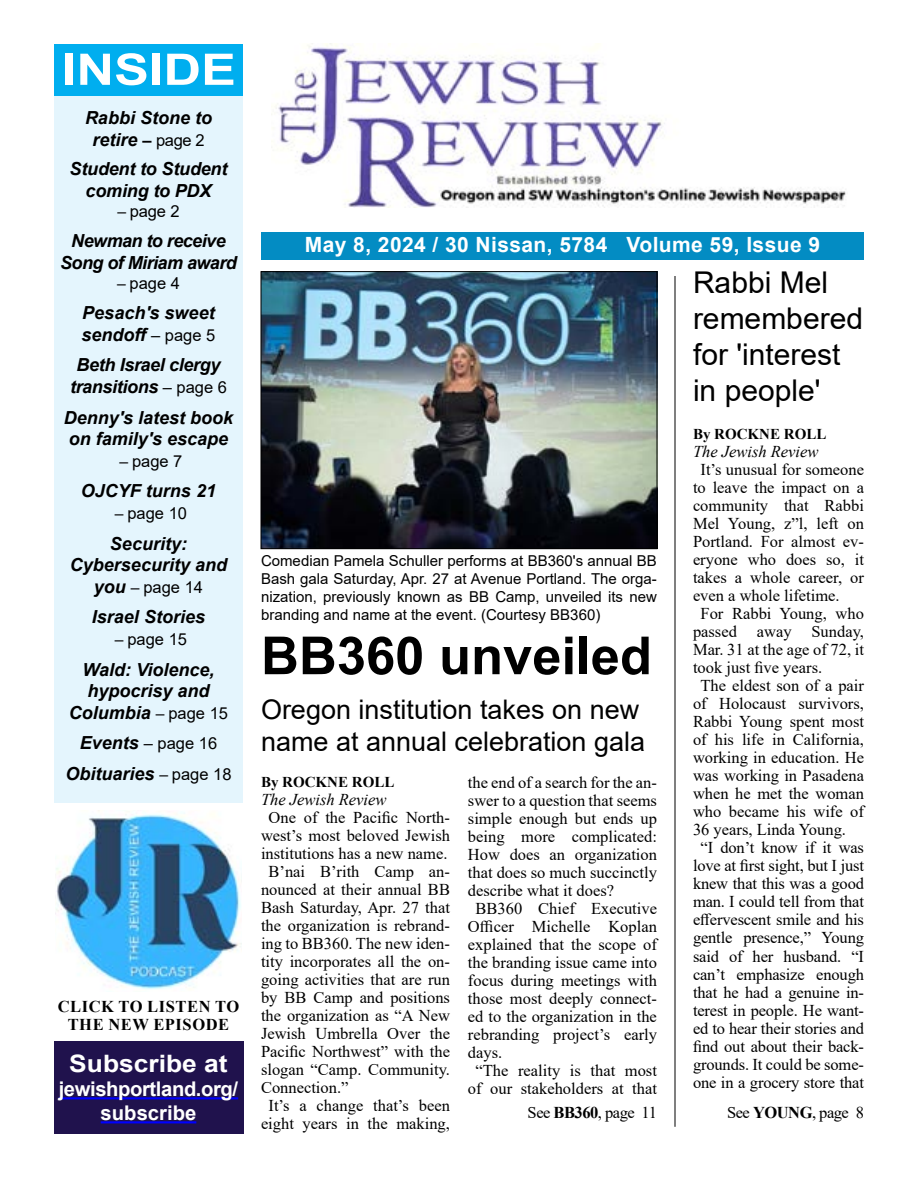
<style>
.page{position:relative;width:918px;height:1188px;background:#fff}
.page>*{position:absolute;margin:0;border:0;box-sizing:border-box;transform-origin:0 0}
.t1{font:700 52.5px "Arial";color:#000}
.t2{font:700 43.5px "Arial";color:#fff;scale:1.2 1}
.t3{font:30px/36px "Arial";color:#000}
.t4{font:27px/32.4px "Arial";color:#000}
.t5{font:700 24px "Arial";color:#fff;scale:1.1 1}
.t6{font:700 21px "Arial";letter-spacing:.02em;color:#fff}
.t7{font:700 20.25px/24px "Arial";letter-spacing:-.02em;color:#fff;text-align:center}
.t8{font:italic 700 18px/21.6px "Arial";color:#000;text-align:center}
.t9{font:italic 700 18px/21.6px "Arial";letter-spacing:-.02em;color:#000;text-align:center}
.t10{font:italic 700 18px/21.6px "Arial";letter-spacing:-.03em;color:#000;text-align:center}
.t11{font:16.5px "Times New Roman";color:#000}
.t12{font:16.5px "Arial";color:#000}
.t13{font:italic 16.5px "Times New Roman";color:#000}
.t14{font:700 16.5px/18px "Times New Roman";letter-spacing:.035em;color:#000;text-align:center}
.t15{font:16.5px "Times New Roman";letter-spacing:-.03em;color:#000}
.t16{font:15px/18px "Arial";color:#000;text-align:justify}
.t17{font:700 15px "Times New Roman";color:#000}
.s1{font-size:16.5px}
.s2{font-weight:400;font-style:normal;font-size:16.5px}
.s3{font-size:15.75px}
.s4{font-weight:700;font-style:italic;font-size:18px}
.s5{font-weight:400;font-style:normal;font-size:15.75px}
.s6{font-weight:700}
</style>
<div class="page">
<div style="left:54px;top:95px;width:189px;height:708px;background:#e4f5fd"></div>
<div style="left:261px;top:232px;width:603px;height:28px;background:#038cc3"></div>
<div style="left:54px;top:44px;width:189px;height:52px;background:#00aeef"></div>
<div style="left:54px;top:1041px;width:189px;height:93px;background:#20124d"></div>
<hr style="left:59px;top:1097px;width:179px;height:2px;background:#00f">
<hr style="left:101px;top:1121px;width:95px;height:2px;background:#00f">
<img style="left:271px;top:44px;width:575px;height:164px">
<img style="left:56px;top:810px;width:185px;height:180px">
<img style="left:263px;top:273px;width:392px;height:274px">
<div style="left:261px;top:271px;width:396px;height:278px;border:1px solid #000"></div>
<hr style="left:675px;top:276px;width:1px;height:851px;background:#000">
<h2 class="t2" style="left:62px;top:39px;width:147px">INSIDE</h2>
<p class="t8" style="left:85px;top:108px;width:129px">Rabbi Stone to retire <span class="s1">–</span> <span class="s2">page 2</span></p>
<p class="t8" style="left:70px;top:159px;width:159px">Student to Student coming to PDX</p>
<p class="t12" style="left:117px;top:199px;width:64px"><span class="s3">–</span> page 2</p>
<p class="t10" style="left:60px;top:231px;width:178px">Newman to receive<br>Song of Miriam award</p>
<p class="t12" style="left:117px;top:271px;width:64px"><span class="s3">–</span> page 4</p>
<p class="t8" style="left:82px;top:303px;width:135px;text-align:left">Pesach's sweet sendoff <span class="s2">– page 5</span></p>
<p class="t9" style="left:70px;top:355px;width:158px">Beth Israel clergy transitions <span class="s2">– page 6</span></p>
<p class="t8" style="left:64px;top:407px;width:171px;text-align:left">Denny's latest book on family's escape</p>
<p class="t12" style="left:120px;top:450px;width:64px"><span class="s3">–</span> page 7</p>
<p class="t8" style="left:81px;top:481px;width:137px">OJCYF turns 21</p>
<p class="t12" style="left:115px;top:502px;width:74px"><span class="s3">–</span> page 10</p>
<p class="t8" style="left:70px;top:533px;width:159px">Security:<br>Cybersecurity and</p>
<p class="t12" style="left:94px;top:576px;width:111px"><span class="s4">you</span> <span class="s3">–</span> page 14</p>
<p class="t8" style="left:92px;top:607px;width:115px">Israel Stories</p>
<p class="t12" style="left:115px;top:628px;width:74px"><span class="s3">–</span> page 15</p>
<p class="t8" style="left:69px;top:659px;width:161px">Wald: Violence, hypocrisy and<br>Columbia <span class="s5">–</span> <span class="s2">page 15</span></p>
<p class="t12" style="left:80px;top:732px;width:139px"><span class="s4">Events</span> – page 16</p>
<p class="t8" style="left:65px;top:763px;width:168px">Obituaries <span class="s5">–</span> <span class="s2">page 18</span></p>
<p class="t14" style="left:58px;top:997px;width:183px">CLICK TO LISTEN TO<br>THE NEW EPISODE</p>
<h3 class="t5" style="left:69px;top:1047px;width:146px">Subscribe at</h3>
<p class="t7" style="left:59px;top:1077px;width:181px">jewishportland.org/ subscribe</p>
<p class="t6" style="left:305px;top:230px;width:517px">May 8, 2024 / 30 Nissan, 5784 Volume 59, Issue 9</p>
<h3 class="t3" style="left:693px;top:265px;width:172px">Rabbi Mel remembered for 'interest in people'</h3>
<p class="t17" style="left:693px;top:424px;width:135px">By ROCKNE ROLL</p>
<p class="t13" style="left:693px;top:441px;width:127px">The Jewish Review</p>
<p class="t11" style="left:701px;top:458px;width:165px">It’s unusual for someone</p>
<p class="t11" style="left:693px;top:476px;width:173px">to leave the impact on a</p>
<p class="t11" style="left:693px;top:494px;width:173px">community that Rabbi</p>
<p class="t11" style="left:693px;top:512px;width:172px">Mel Young, z”l, left on</p>
<p class="t11" style="left:693px;top:530px;width:173px">Portland. For almost ev-</p>
<p class="t11" style="left:693px;top:548px;width:172px">eryone who does so, it</p>
<p class="t11" style="left:693px;top:566px;width:172px">takes a whole career, or</p>
<p class="t11" style="left:693px;top:584px;width:148px">even a whole lifetime.</p>
<p class="t11" style="left:701px;top:602px;width:165px">For Rabbi Young, who</p>
<p class="t11" style="left:693px;top:620px;width:172px">passed away Sunday,</p>
<p class="t11" style="left:693px;top:638px;width:173px">Mar. 31 at the age of 72, it</p>
<p class="t11" style="left:693px;top:656px;width:131px">took just five years.</p>
<p class="t11" style="left:701px;top:674px;width:165px">The eldest son of a pair</p>
<p class="t11" style="left:693px;top:692px;width:173px">of Holocaust survivors,</p>
<p class="t11" style="left:693px;top:710px;width:173px">Rabbi Young spent most</p>
<p class="t11" style="left:693px;top:728px;width:173px">of his life in California,</p>
<p class="t11" style="left:693px;top:746px;width:173px">working in education. He</p>
<p class="t11" style="left:693px;top:764px;width:173px">was working in Pasadena</p>
<p class="t11" style="left:693px;top:782px;width:173px">when he met the woman</p>
<p class="t11" style="left:693px;top:800px;width:173px">who became his wife of</p>
<p class="t11" style="left:693px;top:818px;width:155px">36 years, Linda Young.</p>
<p class="t11" style="left:701px;top:836px;width:165px">“I don’t know if it was</p>
<p class="t11" style="left:693px;top:854px;width:173px">love at first sight, but I just</p>
<p class="t11" style="left:693px;top:872px;width:173px">knew that this was a good</p>
<p class="t11" style="left:693px;top:890px;width:173px">man. I could tell from that</p>
<p class="t11" style="left:693px;top:908px;width:173px">effervescent smile and his</p>
<p class="t11" style="left:693px;top:926px;width:173px">gentle presence,” Young</p>
<p class="t11" style="left:693px;top:944px;width:173px">said of her husband. “I</p>
<p class="t11" style="left:693px;top:962px;width:173px">can’t emphasize enough</p>
<p class="t11" style="left:693px;top:980px;width:173px">that he had a genuine in-</p>
<p class="t11" style="left:693px;top:998px;width:173px">terest in people. He want-</p>
<p class="t11" style="left:693px;top:1016px;width:173px">ed to hear their stories and</p>
<p class="t11" style="left:693px;top:1034px;width:173px">find out about their back-</p>
<p class="t11" style="left:693px;top:1052px;width:172px">grounds. It could be some-</p>
<p class="t11" style="left:693px;top:1070px;width:173px">one in a grocery store that</p>
<p class="t16" style="left:261px;top:552px;width:397px">Comedian Pamela Schuller performs at BB360's annual BB Bash gala Saturday, Apr. 27 at Avenue Portland. The orga&shy;nization, previously known as BB Camp, unveiled its new branding and name at the event. (Courtesy BB360)</p>
<h1 class="t1" style="left:261px;top:619px;width:392px">BB360 unveiled</h1>
<h3 class="t4" style="left:261px;top:693px;width:386px">Oregon institution takes on new name at annual celebration gala</h3>
<p class="t17" style="left:261px;top:771px;width:135px">By ROCKNE ROLL</p>
<p class="t13" style="left:261px;top:788px;width:127px">The Jewish Review</p>
<p class="t11" style="left:269px;top:806px;width:183px">One of the Pacific North-</p>
<p class="t11" style="left:261px;top:824px;width:191px">west’s most beloved Jewish</p>
<p class="t11" style="left:261px;top:842px;width:188px">institutions has a new name.</p>
<p class="t11" style="left:269px;top:860px;width:183px">B’nai B’rith Camp an-</p>
<p class="t11" style="left:261px;top:878px;width:191px">nounced at their annual BB</p>
<p class="t11" style="left:261px;top:896px;width:191px">Bash Saturday, Apr. 27 that</p>
<p class="t11" style="left:261px;top:914px;width:191px">the organization is rebrand-</p>
<p class="t11" style="left:261px;top:932px;width:191px">ing to BB360. The new iden-</p>
<p class="t11" style="left:261px;top:950px;width:191px">tity incorporates all the on-</p>
<p class="t11" style="left:261px;top:968px;width:190px">going activities that are run</p>
<p class="t11" style="left:261px;top:986px;width:191px">by BB Camp and positions</p>
<p class="t11" style="left:261px;top:1004px;width:190px">the organization as “A New</p>
<p class="t11" style="left:261px;top:1022px;width:191px">Jewish Umbrella Over the</p>
<p class="t11" style="left:261px;top:1040px;width:191px">Pacific Northwest” with the</p>
<p class="t11" style="left:261px;top:1058px;width:191px">slogan “Camp. Community.</p>
<p class="t11" style="left:261px;top:1076px;width:89px">Connection.”</p>
<p class="t11" style="left:269px;top:1094px;width:183px">It’s a change that’s been</p>
<p class="t11" style="left:261px;top:1112px;width:191px">eight years in the making,</p>
<p class="t11" style="left:468px;top:771px;width:191px">the end of a search for the an-</p>
<p class="t11" style="left:468px;top:789px;width:191px">swer to a question that seems</p>
<p class="t11" style="left:468px;top:807px;width:190px">simple enough but ends up</p>
<p class="t11" style="left:468px;top:825px;width:191px">being more complicated:</p>
<p class="t11" style="left:468px;top:843px;width:191px">How does an organization</p>
<p class="t11" style="left:468px;top:861px;width:191px">that does so much succinctly</p>
<p class="t11" style="left:468px;top:879px;width:148px">describe what it does?</p>
<p class="t11" style="left:476px;top:897px;width:183px">BB360 Chief Executive</p>
<p class="t11" style="left:468px;top:915px;width:191px">Officer Michelle Koplan</p>
<p class="t11" style="left:468px;top:933px;width:191px">explained that the scope of</p>
<p class="t11" style="left:468px;top:951px;width:191px">the branding issue came into</p>
<p class="t11" style="left:468px;top:969px;width:191px">focus during meetings with</p>
<p class="t11" style="left:468px;top:987px;width:191px">those most deeply connect-</p>
<p class="t11" style="left:468px;top:1005px;width:190px">ed to the organization in the</p>
<p class="t11" style="left:468px;top:1023px;width:191px">rebranding project’s early</p>
<p class="t11" style="left:468px;top:1041px;width:36px">days.</p>
<p class="t11" style="left:476px;top:1059px;width:183px">“The reality is that most</p>
<p class="t11" style="left:468px;top:1077px;width:191px">of our stakeholders at that</p>
<p class="t15" style="left:528px;top:1101px;width:131px">See <span class="s6">BB360</span>, page 11</p>
<p class="t11" style="left:727px;top:1101px;width:138px">See <span class="s6">YOUNG</span>, page 8</p>
</div>
